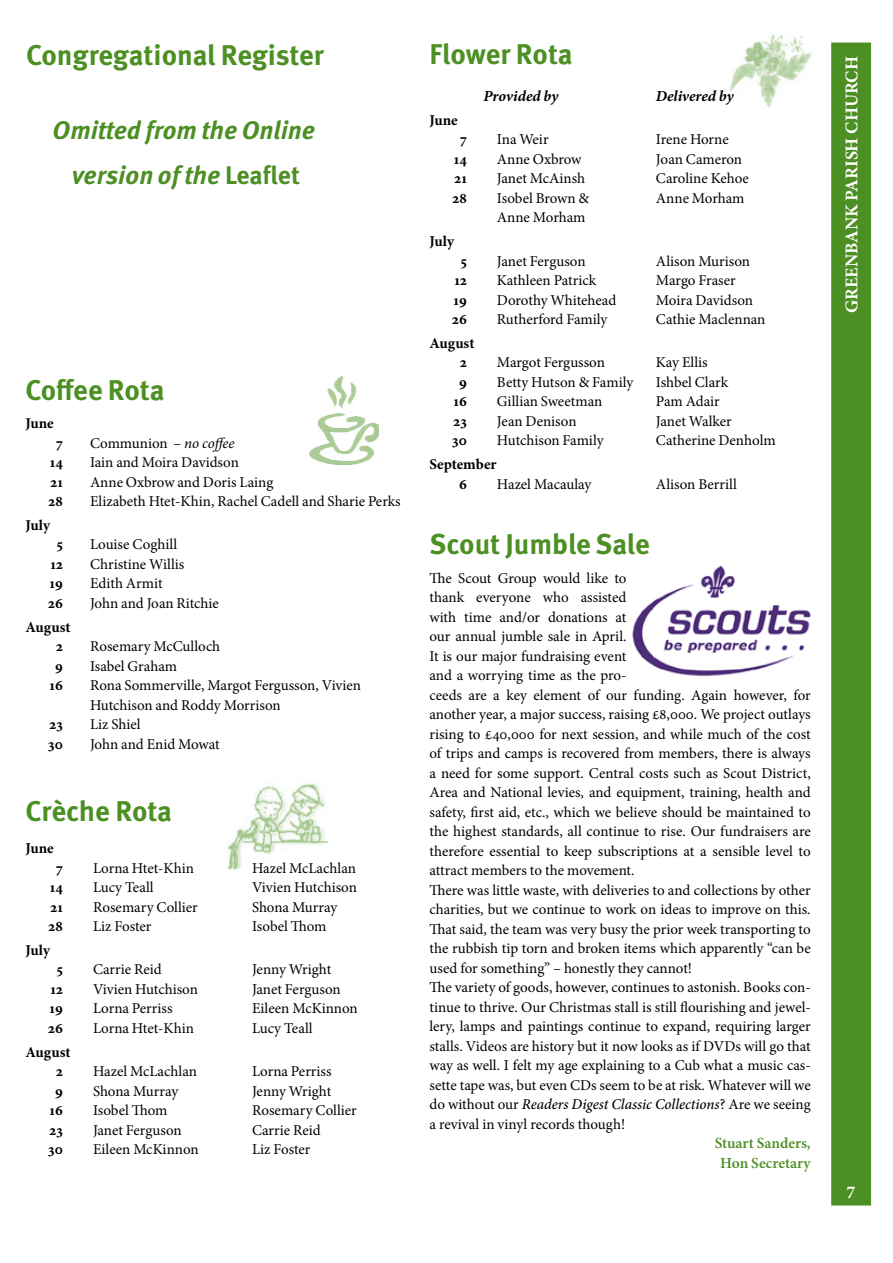
<style>
.page{position:relative;width:893px;height:1263px;background:#fff}
.page>*{position:absolute;margin:0;border:0;box-sizing:border-box;transform-origin:0 0}
.t1{font:700 28.5px "Meta Pro";letter-spacing:-.005em;color:#4c8f22}
.t2{font:italic 700 25.5px/45px "Meta Pro";color:#4c8f22;text-align:center}
.t3{font:700 18px "Minion Pro";color:#fff}
.t4{font:600 15.45px/19.5px "Minion Pro";color:#4c8f22;text-align:center}
.t5{font:italic 700 15.45px "Minion Pro";letter-spacing:-.005em;color:#000}
.t6{font:15px/19.5px "Minion Pro";letter-spacing:-.005em;color:#000}
.t7{font:700 15px/19.5px "Minion Pro";color:#000}
.s1{font-style:normal}
.s2{font-style:italic}
.s3{font-weight:500;font-style:italic}
</style>
<div class="page">
<img style="left:226px;top:783px;width:101px;height:87px">
<img style="left:729px;top:34px;width:84px;height:74px">
<img style="left:310px;top:376px;width:68px;height:88px">
<img style="left:632px;top:565px;width:179px;height:112px">
<div style="left:831px;top:43px;width:40px;height:1162px;background:#4c8f22;border:2px solid #4c8f22"></div>
<h1 class="t1" style="left:26px;top:37px;width:299px">Congregational Register</h1>
<h2 class="t2" style="left:53px;top:108px;width:264px">Omitted from the Online version of the <span class="s1">Leaflet</span></h2>
<h1 class="t1" style="left:26px;top:372px;width:141px">Coffee Rota</h1>
<p class="t7" style="left:26px;top:413px;width:30px">June</p>
<p class="t7" style="left:56px;top:433px;width:8px">7</p>
<p class="t6" style="left:90px;top:433px;width:146px">Communion – <span class="s2">no coffee</span></p>
<p class="t7" style="left:50px;top:452px;width:15px">14</p>
<p class="t6" style="left:90px;top:453px;width:150px">Iain and Moira Davidson</p>
<p class="t7" style="left:50px;top:472px;width:14px">21</p>
<p class="t6" style="left:90px;top:472px;width:185px">Anne Oxbrow and Doris Laing</p>
<p class="t7" style="left:48px;top:491px;width:16px">28</p>
<p class="t6" style="left:90px;top:492px;width:312px">Elizabeth Htet-Khin, Rachel Cadell and Sharie Perks</p>
<p class="t7" style="left:26px;top:515px;width:26px">July</p>
<p class="t7" style="left:57px;top:535px;width:8px">5</p>
<p class="t6" style="left:90px;top:535px;width:89px">Louise Coghill</p>
<p class="t7" style="left:50px;top:554px;width:14px">12</p>
<p class="t6" style="left:90px;top:554px;width:96px">Christine Willis</p>
<p class="t7" style="left:50px;top:574px;width:15px">19</p>
<p class="t6" style="left:90px;top:574px;width:74px">Edith Armit</p>
<p class="t7" style="left:48px;top:593px;width:17px">26</p>
<p class="t6" style="left:90px;top:593px;width:130px">John and Joan Ritchie</p>
<p class="t7" style="left:56px;top:617px;width:16px;text-indent:-30px">August<br>2</p>
<p class="t6" style="left:90px;top:637px;width:132px">Rosemary McCulloch</p>
<p class="t7" style="left:55px;top:656px;width:9px">9</p>
<p class="t6" style="left:90px;top:656px;width:89px">Isabel Graham</p>
<p class="t7" style="left:50px;top:675px;width:15px">16</p>
<p class="t6" style="left:90px;top:676px;width:273px">Rona Sommerville, Margot Fergusson, Vivien<br>Hutchison and Roddy Morrison</p>
<p class="t7" style="left:49px;top:714px;width:15px">23</p>
<p class="t6" style="left:90px;top:715px;width:52px">Liz Shiel</p>
<p class="t7" style="left:48px;top:734px;width:16px">30</p>
<p class="t6" style="left:90px;top:734px;width:131px">John and Enid Mowat</p>
<h1 class="t1" style="left:26px;top:793px;width:148px">Crèche Rota</h1>
<p class="t7" style="left:26px;top:838px;width:30px">June</p>
<p class="t7" style="left:56px;top:858px;width:8px">7</p>
<p class="t6" style="left:93px;top:858px;width:103px">Lorna Htet-Khin</p>
<p class="t6" style="left:252px;top:858px;width:106px">Hazel McLachlan</p>
<p class="t7" style="left:50px;top:877px;width:15px">14</p>
<p class="t6" style="left:93px;top:878px;width:62px">Lucy Teall</p>
<p class="t6" style="left:252px;top:878px;width:106px">Vivien Hutchison</p>
<p class="t7" style="left:50px;top:897px;width:14px">21</p>
<p class="t6" style="left:93px;top:897px;width:106px">Rosemary Collier</p>
<p class="t6" style="left:252px;top:897px;width:87px">Shona Murray</p>
<p class="t7" style="left:48px;top:916px;width:16px">28</p>
<p class="t6" style="left:93px;top:917px;width:60px">Liz Foster</p>
<p class="t6" style="left:252px;top:917px;width:76px">Isobel Thom</p>
<p class="t7" style="left:26px;top:940px;width:26px">July</p>
<p class="t7" style="left:57px;top:960px;width:8px">5</p>
<p class="t6" style="left:93px;top:960px;width:70px">Carrie Reid</p>
<p class="t6" style="left:252px;top:960px;width:81px">Jenny Wright</p>
<p class="t7" style="left:50px;top:979px;width:14px">12</p>
<p class="t6" style="left:93px;top:979px;width:106px">Vivien Hutchison</p>
<p class="t6" style="left:252px;top:979px;width:90px">Janet Ferguson</p>
<p class="t7" style="left:50px;top:999px;width:15px">19</p>
<p class="t6" style="left:93px;top:999px;width:81px">Lorna Perriss</p>
<p class="t6" style="left:252px;top:999px;width:107px">Eileen McKinnon</p>
<p class="t7" style="left:48px;top:1018px;width:17px">26</p>
<p class="t6" style="left:93px;top:1018px;width:103px">Lorna Htet-Khin</p>
<p class="t6" style="left:252px;top:1018px;width:62px">Lucy Teall</p>
<p class="t7" style="left:56px;top:1042px;width:16px;text-indent:-30px">August<br>2</p>
<p class="t6" style="left:93px;top:1062px;width:106px">Hazel McLachlan</p>
<p class="t6" style="left:252px;top:1062px;width:81px">Lorna Perriss</p>
<p class="t7" style="left:55px;top:1081px;width:9px">9</p>
<p class="t6" style="left:93px;top:1081px;width:87px">Shona Murray</p>
<p class="t6" style="left:252px;top:1081px;width:81px">Jenny Wright</p>
<p class="t7" style="left:50px;top:1100px;width:15px">16</p>
<p class="t6" style="left:93px;top:1101px;width:76px">Isobel Thom</p>
<p class="t6" style="left:252px;top:1101px;width:106px">Rosemary Collier</p>
<p class="t7" style="left:49px;top:1120px;width:15px">23</p>
<p class="t6" style="left:93px;top:1120px;width:90px">Janet Ferguson</p>
<p class="t6" style="left:252px;top:1120px;width:70px">Carrie Reid</p>
<p class="t7" style="left:48px;top:1139px;width:16px">30</p>
<p class="t6" style="left:93px;top:1140px;width:107px">Eileen McKinnon</p>
<p class="t6" style="left:252px;top:1140px;width:60px">Liz Foster</p>
<h1 class="t1" style="left:429px;top:36px;width:145px">Flower Rota</h1>
<p class="t5" style="left:483px;top:85px;width:76px">Provided by</p>
<p class="t5" style="left:656px;top:85px;width:79px">Delivered by</p>
<p class="t7" style="left:429px;top:110px;width:30px">June</p>
<p class="t7" style="left:460px;top:130px;width:8px">7</p>
<p class="t6" style="left:497px;top:130px;width:53px">Ina Weir</p>
<p class="t6" style="left:656px;top:130px;width:74px">Irene Horne</p>
<p class="t7" style="left:454px;top:149px;width:15px">14</p>
<p class="t6" style="left:497px;top:149px;width:86px">Anne Oxbrow</p>
<p class="t6" style="left:656px;top:149px;width:88px">Joan Cameron</p>
<p class="t7" style="left:454px;top:169px;width:14px">21</p>
<p class="t6" style="left:497px;top:169px;width:90px">Janet McAinsh</p>
<p class="t6" style="left:656px;top:169px;width:94px">Caroline Kehoe</p>
<p class="t7" style="left:452px;top:188px;width:16px">28</p>
<p class="t6" style="left:497px;top:188px;width:94px">Isobel Brown &amp;</p>
<p class="t6" style="left:656px;top:188px;width:90px">Anne Morham</p>
<p class="t6" style="left:497px;top:208px;width:90px">Anne Morham</p>
<p class="t7" style="left:429px;top:231px;width:26px">July</p>
<p class="t7" style="left:461px;top:251px;width:8px">5</p>
<p class="t6" style="left:497px;top:251px;width:90px">Janet Ferguson</p>
<p class="t6" style="left:656px;top:251px;width:96px">Alison Murison</p>
<p class="t7" style="left:454px;top:270px;width:14px">12</p>
<p class="t6" style="left:497px;top:271px;width:101px">Kathleen Patrick</p>
<p class="t6" style="left:656px;top:271px;width:81px">Margo Fraser</p>
<p class="t7" style="left:454px;top:290px;width:15px">19</p>
<p class="t6" style="left:497px;top:290px;width:121px">Dorothy Whitehead</p>
<p class="t6" style="left:656px;top:290px;width:99px">Moira Davidson</p>
<p class="t7" style="left:452px;top:309px;width:17px">26</p>
<p class="t6" style="left:497px;top:310px;width:112px">Rutherford Family</p>
<p class="t6" style="left:656px;top:310px;width:111px">Cathie Maclennan</p>
<p class="t7" style="left:460px;top:333px;width:16px;text-indent:-30px">August<br>2</p>
<p class="t6" style="left:497px;top:353px;width:109px">Margot Fergusson</p>
<p class="t6" style="left:656px;top:353px;width:53px">Kay Ellis</p>
<p class="t7" style="left:459px;top:372px;width:9px">9</p>
<p class="t6" style="left:497px;top:372px;width:138px">Betty Hutson &amp; Family</p>
<p class="t6" style="left:656px;top:372px;width:74px">Ishbel Clark</p>
<p class="t7" style="left:454px;top:392px;width:15px">16</p>
<p class="t6" style="left:497px;top:392px;width:107px">Gillian Sweetman</p>
<p class="t6" style="left:656px;top:392px;width:65px">Pam Adair</p>
<p class="t7" style="left:453px;top:411px;width:15px">23</p>
<p class="t6" style="left:497px;top:411px;width:81px">Jean Denison</p>
<p class="t6" style="left:656px;top:411px;width:77px">Janet Walker</p>
<p class="t7" style="left:452px;top:431px;width:16px">30</p>
<p class="t6" style="left:497px;top:431px;width:108px">Hutchison Family</p>
<p class="t6" style="left:656px;top:431px;width:121px">Catherine Denholm</p>
<p class="t7" style="left:429px;top:454px;width:69px;text-align:center">September<br>6</p>
<p class="t6" style="left:497px;top:474px;width:96px">Hazel Macaulay</p>
<p class="t6" style="left:656px;top:474px;width:82px">Alison Berrill</p>
<h1 class="t1" style="left:429px;top:526px;width:222px">Scout Jumble Sale</h1>
<p class="t6" style="left:429px;top:568px;width:383px">The Scout Group would like to<br>thank everyone who assisted<br>with time and/or donations at<br>our annual jumble sale in April.<br>It is our major fundraising event<br>and a worrying time as the pro-<br>ceeds are a key element of our funding. Again however, for another year, a major success, raising £8,000. We project outlays rising to £40,000 for next session, and while much of the cost of trips and camps is recovered from members, there is always a need for some support. Central costs such as Scout District, Area and National levies, and equipment, training, health and safety, first aid, etc., which we believe should be maintained to the highest standards, all continue to rise. Our fundraisers are therefore essential to keep subscriptions at a sensible level to attract members to the movement.<br>There was little waste, with deliveries to and collections by other charities, but we continue to work on ideas to improve on this.<br>That said, the team was very busy the prior week transporting to the rubbish tip torn and broken items which apparently “can be used for something” – honestly they cannot!<br>The variety of goods, however, continues to astonish. Books con&shy;tinue to thrive. Our Christmas stall is still flourishing and jewel&shy;lery, lamps and paintings continue to expand, requiring larger stalls. Videos are history but it now looks as if DVDs will go that way as well. I felt my age explaining to a Cub what a music cas&shy;sette tape was, but even CDs seem to be at risk. Whatever will we do without our <span class="s3">Readers Digest Classic Collections</span>? Are we seeing a revival in vinyl records though!</p>
<p class="t4" style="left:715px;top:1133px;width:97px">Stuart Sanders,<br>Hon Secretary</p>
<p class="t3" style="left:839px;top:313px;width:258px;rotate:-90deg">GREENBANK PARISH CHURCH</p>
<p class="t3" style="left:847px;top:1180px;width:10px">7</p>
</div>
